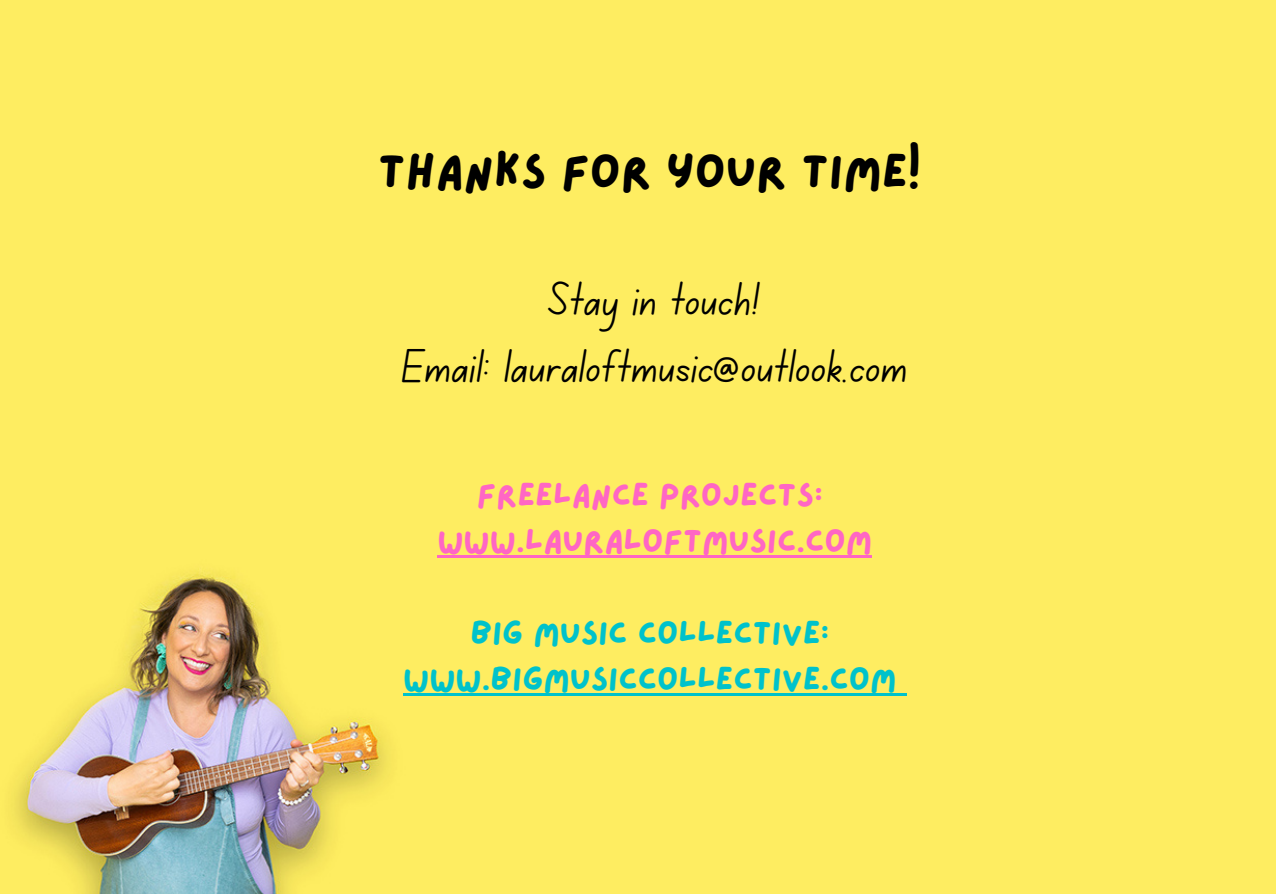
<style>
.page{position:relative;width:1276px;height:894px;background:#fff}
.page>*{position:absolute;margin:0;border:0;box-sizing:border-box;transform-origin:0 0}
.t1{font:48px "Canva School Font";color:#000}
.t2{font:48px "Lazydog";color:#000}
.t3{font:33px "Lazydog";color:#00c2cb}
.t4{font:33px "Lazydog";color:#ff66c4}
</style>
<div class="page">
<div style="left:0;top:0;width:1275px;height:893px;background:#feed61"></div>
<hr style="left:437px;top:555px;width:435px;height:2px;background:#ff66c4">
<hr style="left:403px;top:693px;width:493px;height:2px;background:#00c2cb">
<svg style="left:896px;top:693px;width:10px;height:2px"></svg>
<p class="t2" style="left:378px;top:148px;width:544px">THANKS FOR YOUR TIME!</p>
<p class="t1" style="left:548px;top:278px;width:213px">Stay in touch!</p>
<p class="t1" style="left:402px;top:345px;width:507px">Email: lauraloftmusic@outlook.com</p>
<p class="t4" style="left:476px;top:478px;width:347px">FREELANCE PROJECTS:</p>
<p class="t4" style="left:437px;top:524px;width:436px">WWW.LAURALOFTMUSIC.COM</p>
<p class="t3" style="left:470px;top:616px;width:360px">BIG MUSIC COLLECTIVE:</p>
<p class="t3" style="left:403px;top:663px;width:495px">WWW.BIGMUSICCOLLECTIVE.COM</p>
</div>
